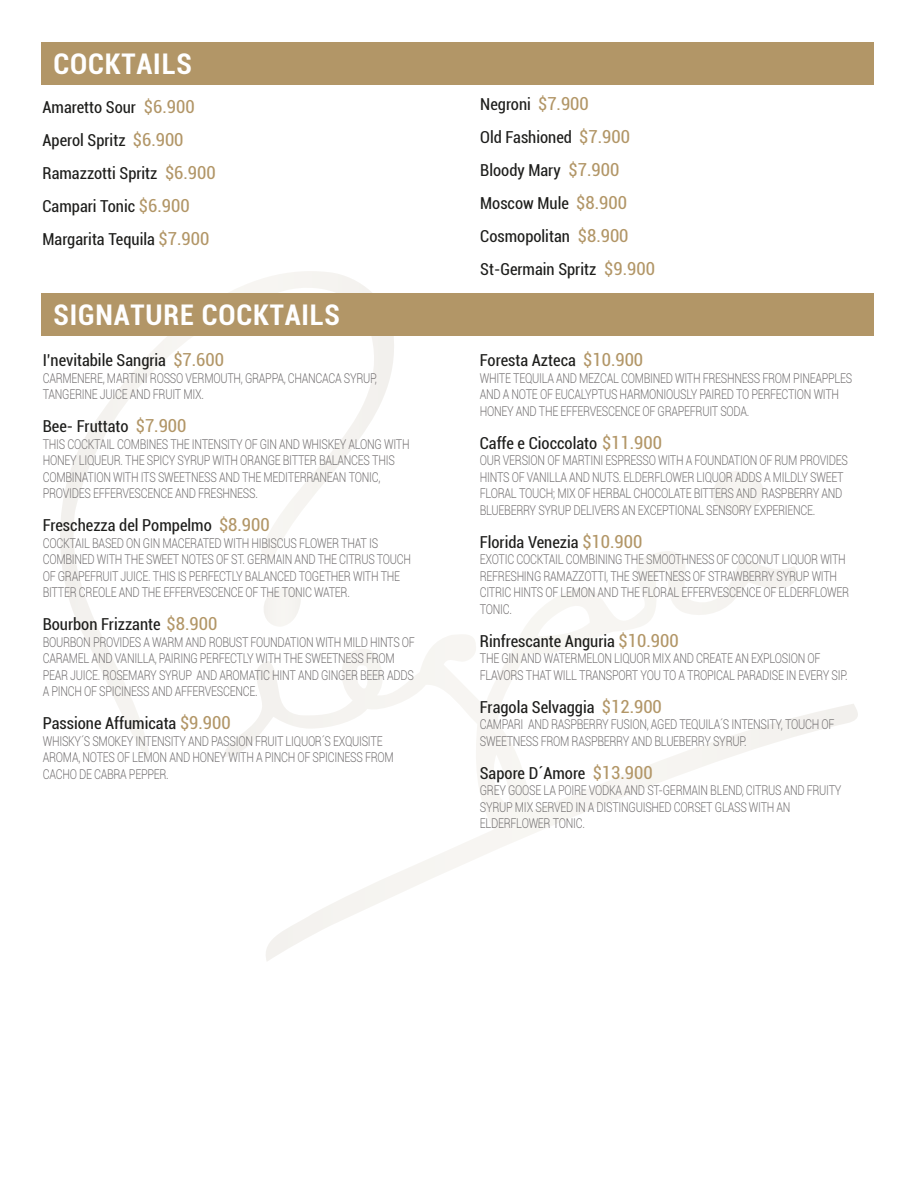
<style>
.page{position:relative;width:918px;height:1188px;background:#fff}
.page>*{position:absolute;margin:0;border:0;box-sizing:border-box;transform-origin:0 0}
.t1{font:700 condensed 28.5px "Roboto";letter-spacing:.03em;color:#fff}
.t2{font:condensed 16.5px/33px "Roboto";color:#1d1d1b}
.t3{font:300 13.5px/16.5px "Roboto";letter-spacing:-.025em;color:#747172;scale:.8 1}
.s1{font-size:18px;color:#b29667}
</style>
<div class="page">
<svg style="left:60px;top:271px;width:347px;height:487px"></svg>
<svg style="left:223px;top:551px;width:635px;height:410px"></svg>
<svg style="left:259px;top:587px;width:42px;height:40px"></svg>
<svg style="left:713px;top:471px;width:51px;height:42px"></svg>
<div style="left:41px;top:42px;width:833px;height:43px;background:#b29667"></div>
<div style="left:41px;top:294px;width:833px;height:42px;background:#b29667"></div>
<h1 class="t1" style="left:54px;top:44px;width:140px">COCKTAILS</h1>
<p class="t2" style="left:43px;top:90px;width:175px">Amaretto Sour <span class="s1">$6.900<br></span>Aperol Spritz <span class="s1">$6.900<br></span>Ramazzotti Spritz <span class="s1">$6.900<br></span>Campari Tonic <span class="s1">$6.900<br></span>Margarita Tequila <span class="s1">$7.900</span></p>
<p class="t2" style="left:480px;top:87px;width:176px">Negroni <span class="s1">$7.900<br></span>Old Fashioned <span class="s1">$7.900<br></span>Bloody Mary <span class="s1">$7.900<br></span>Moscow Mule <span class="s1">$8.900<br></span>Cosmopolitan <span class="s1">$8.900<br></span>St-Germain Spritz <span class="s1">$9.900</span></p>
<h1 class="t1" style="left:54px;top:295px;width:288px">SIGNATURE COCKTAILS</h1>
<p class="t2" style="left:43px;top:343px;width:183px">I’nevitabile Sangria <span class="s1">$7.600</span></p>
<p class="t3" style="left:43px;top:369px;width:419px">CARMENERE, MARTINI ROSSO VERMOUTH, GRAPPA, CHANCACA SYRUP,<br>TANGERINE JUICE AND FRUIT MIX.</p>
<p class="t2" style="left:43px;top:409px;width:145px">Bee- Fruttato <span class="s1">$7.900</span></p>
<p class="t3" style="left:43px;top:435px;width:460px">THIS COCKTAIL COMBINES THE INTENSITY OF GIN AND WHISKEY ALONG WITH HONEY LIQUEUR. THE SPICY SYRUP WITH ORANGE BITTER BALANCES THIS COMBINATION WITH ITS SWEETNESS AND THE MEDITERRANEAN TONIC, PROVIDES EFFERVESCENCE AND FRESHNESS.</p>
<p class="t2" style="left:43px;top:508px;width:229px">Freschezza del Pompelmo <span class="s1">$8.900</span></p>
<p class="t3" style="left:43px;top:534px;width:462px">COCKTAIL BASED ON GIN MACERATED WITH HIBISCUS FLOWER THAT IS COMBINED WITH THE SWEET NOTES OF ST. GERMAIN AND THE CITRUS TOUCH OF GRAPEFRUIT JUICE. THIS IS PERFECTLY BALANCED TOGETHER WITH THE BITTER CREOLE AND THE EFFERVESCENCE OF THE TONIC WATER.</p>
<p class="t2" style="left:43px;top:607px;width:176px">Bourbon Frizzante <span class="s1">$8.900</span></p>
<p class="t3" style="left:43px;top:633px;width:467px">BOURBON PROVIDES A WARM AND ROBUST FOUNDATION WITH MILD HINTS OF CARAMEL AND VANILLA, PAIRING PERFECTLY WITH THE SWEETNESS FROM PEAR JUICE. ROSEMARY SYRUP AND AROMATIC HINT AND GINGER BEER ADDS A PINCH OF SPICINESS AND AFFERVESCENCE.</p>
<p class="t2" style="left:43px;top:706px;width:190px">Passione Affumicata <span class="s1">$9.900</span></p>
<p class="t3" style="left:43px;top:732px;width:440px">WHISKY´S SMOKEY INTENSITY AND PASSION FRUIT LIQUOR´S EXQUISITE<br>AROMA, NOTES OF LEMON AND HONEY WITH A PINCH OF SPICINESS FROM<br>CACHO DE CABRA PEPPER.</p>
<p class="t2" style="left:480px;top:343px;width:165px">Foresta Azteca <span class="s1">$10.900</span></p>
<p class="t3" style="left:480px;top:369px;width:467px">WHITE TEQUILA AND MEZCAL COMBINED WITH FRESHNESS FROM PINEAPPLES<br>AND A NOTE OF EUCALYPTUS HARMONIOUSLY PAIRED TO PERFECTION WITH<br>HONEY AND THE EFFERVESCENCE OF GRAPEFRUIT SODA.</p>
<p class="t2" style="left:480px;top:426px;width:184px">Caffe e Cioccolato <span class="s1">$11.900</span></p>
<p class="t3" style="left:480px;top:452px;width:462px">OUR VERSION OF MARTINI ESPRESSO WITH A FOUNDATION OF RUM PROVIDES HINTS OF VANILLA AND NUTS. ELDERFLOWER LIQUOR ADDS A MILDLY SWEET FLORAL TOUCH; MIX OF HERBAL CHOCOLATE BITTERS AND RASPBERRY AND BLUEBERRY SYRUP DELIVERS AN EXCEPTIONAL SENSORY EXPERIENCE.</p>
<p class="t2" style="left:480px;top:525px;width:164px">Florida Venezia <span class="s1">$10.900</span></p>
<p class="t3" style="left:480px;top:551px;width:463px">EXOTIC COCKTAIL COMBINING THE SMOOTHNESS OF COCONUT LIQUOR WITH REFRESHING RAMAZZOTTI, THE SWEETNESS OF STRAWBERRY SYRUP WITH CITRIC HINTS OF LEMON AND THE FLORAL EFFERVESCENCE OF ELDERFLOWER TONIC.</p>
<p class="t2" style="left:480px;top:624px;width:200px">Rinfrescante Anguria <span class="s1">$10.900</span></p>
<p class="t3" style="left:480px;top:650px;width:461px">THE GIN AND WATERMELON LIQUOR MIX AND CREATE AN EXPLOSION OF<br>FLAVORS THAT WILL TRANSPORT YOU TO A TROPICAL PARADISE IN EVERY SIP.</p>
<p class="t2" style="left:480px;top:690px;width:184px">Fragola Selvaggia <span class="s1">$12.900</span></p>
<p class="t3" style="left:480px;top:716px;width:445px">CAMPARI AND RASPBERRY FUSION, AGED TEQUILA´S INTENSITY, TOUCH OF<br>SWEETNESS FROM RASPBERRY AND BLUEBERRY SYRUP.</p>
<p class="t2" style="left:480px;top:756px;width:174px">Sapore D´Amore <span class="s1">$13.900</span></p>
<p class="t3" style="left:480px;top:782px;width:454px">GREY GOOSE LA POIRE VODKA AND ST-GERMAIN BLEND, CITRUS AND FRUITY<br>SYRUP MIX SERVED IN A DISTINGUISHED CORSET GLASS WITH AN<br>ELDERFLOWER TONIC.</p>
</div>
